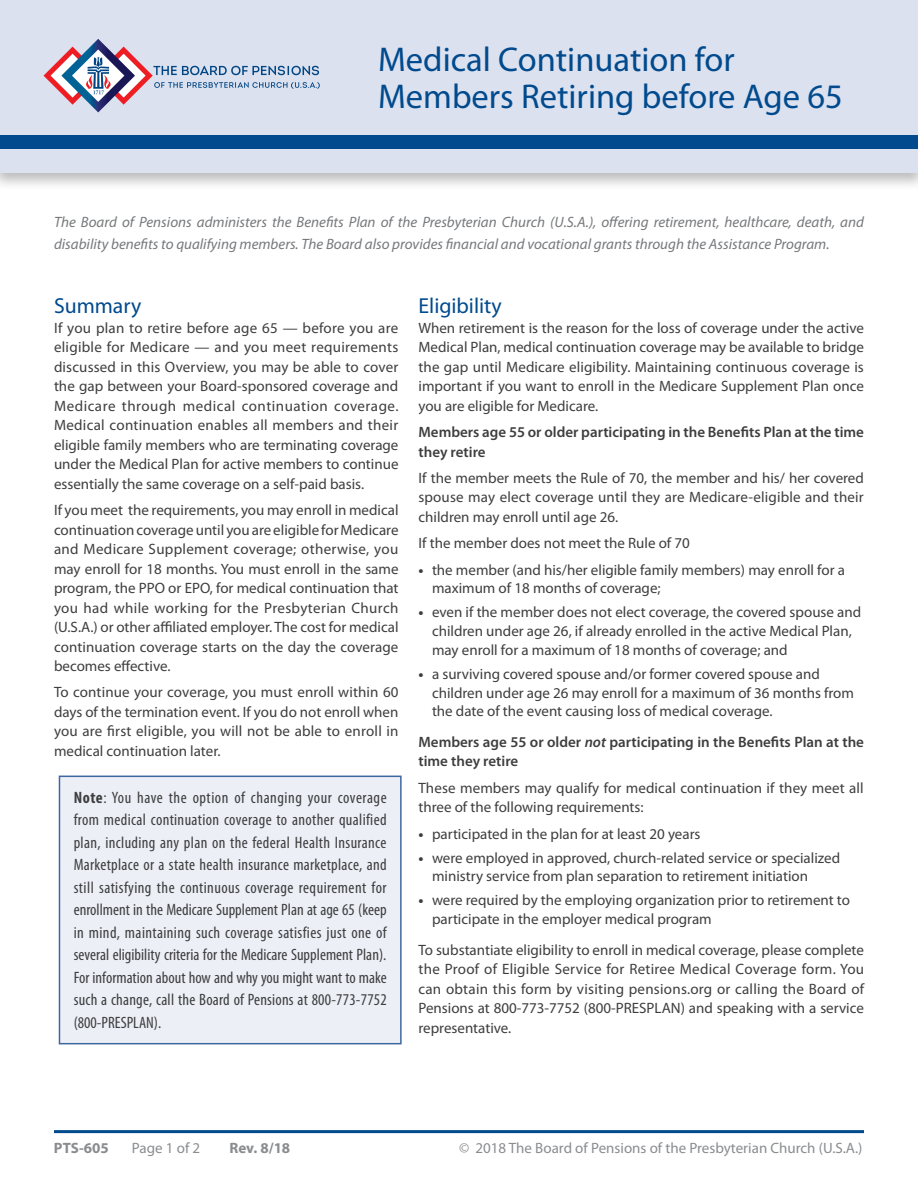
<style>
.page{position:relative;width:918px;height:1188px;background:#fff}
.page>*{position:absolute;margin:0;border:0;box-sizing:border-box;transform-origin:0 0}
.t1{font:34.5px/37.5px "Myriad Pro";color:#004a8d}
.t2{font:21.75px "Myriad Pro";color:#004a8d}
.t3{font:condensed 16.5px/22.5px "Myriad Pro";letter-spacing:.015em;color:#3e3e3f;text-align:justify}
.t4{font:15px/19.5px "Myriad Pro";color:#3e3e3f;text-align:justify}
.t5{font:italic 15px/21.8px "Myriad Pro";color:#76787b}
.t6{font:600 15px/19.5px "Myriad Pro";color:#3e3e3f}
.t7{font:15px "Myriad Pro";color:#8a8c8f}
.t8{font:700 15px "Myriad Pro";color:#8a8c8f}
.s1{font-weight:700}
.s2{font-style:italic}
</style>
<div class="page">
<div style="left:59px;top:776px;width:342px;height:268px;background:#eceff6"></div>
<div style="left:59px;top:776px;width:343px;height:268px;border:2px solid #3e67a1"></div>
<hr style="left:54px;top:1130px;width:810px;height:3px;background:#004a8d">
<div style="left:0;top:0;width:918px;height:191px;background:#231f20;opacity:.3"></div>
<div style="left:0;top:0;width:918px;height:172px;background:#dce1ef"></div>
<div style="left:0;top:135px;width:918px;height:14px;background:#004a8d"></div>
<svg style="left:44px;top:39px;width:276px;height:73px"></svg>
<h1 class="t1" style="left:378px;top:40px;width:466px">Medical Continuation for<br>Members Retiring before Age 65</h1>
<p class="t5" style="left:54px;top:211px;width:812px">The Board of Pensions administers the Benefits Plan of the Presbyterian Church (U.S.A.), offering retirement, healthcare, death, and disability benefits to qualifying members. The Board also provides financial and vocational grants through the Assistance Program.</p>
<h2 class="t2" style="left:54px;top:293px;width:89px">Summary</h2>
<p class="t4" style="left:54px;top:318px;width:346px">If you plan to retire before age 65 — before you are eligible for Medicare — and you meet requirements discussed in this Overview, you may be able to cover the gap between your Board-sponsored coverage and Medicare through medical continuation coverage.<br>Medical continuation enables all members and their eligible family members who are terminating coverage under the Medical Plan for active members to continue essentially the same coverage on a self-paid basis.</p>
<p class="t4" style="left:54px;top:500px;width:346px">If you meet the requirements, you may enroll in medical continuation coverage until you are eligible for Medicare and Medicare Supplement coverage; otherwise, you may enroll for 18 months. You must enroll in the same program, the PPO or EPO, for medical continuation that you had while working for the Presbyterian Church (U.S.A.) or other affiliated employer. The cost for medical continuation coverage starts on the day the coverage becomes effective.</p>
<p class="t4" style="left:54px;top:682px;width:346px">To continue your coverage, you must enroll within 60 days of the termination event. If you do not enroll when you are first eligible, you will not be able to enroll in medical continuation later.</p>
<p class="t3" style="left:74px;top:786px;width:315px"><span class="s1">Note</span>: You have the option of changing your coverage from medical continuation coverage to another qualified plan, including any plan on the federal Health Insurance Marketplace or a state health insurance marketplace, and still satisfying the continuous coverage requirement for enrollment in the Medicare Supplement Plan at age 65 (keep in mind, maintaining such coverage satisfies just one of several eligibility criteria for the Medicare Supplement Plan).<br>For information about how and why you might want to make such a change, call the Board of Pensions at 800-773-7752 (800-PRESPLAN).</p>
<h2 class="t2" style="left:418px;top:293px;width:85px">Eligibility</h2>
<p class="t4" style="left:418px;top:318px;width:447px">When retirement is the reason for the loss of coverage under the active Medical Plan, medical continuation coverage may be available to bridge the gap until Medicare eligibility. Maintaining continuous coverage is important if you want to enroll in the Medicare Supplement Plan once you are eligible for Medicare.</p>
<p class="t6" style="left:418px;top:422px;width:447px">Members age 55 or older participating in the Benefits Plan at the time they retire</p>
<p class="t4" style="left:418px;top:468px;width:447px">If the member meets the Rule of 70, the member and his/ her covered spouse may elect coverage until they are Medicare-eligible and their children may enroll until age 26.</p>
<p class="t4" style="left:418px;top:533px;width:273px">If the member does not meet the Rule of 70</p>
<p class="t4" style="left:432px;top:560px;width:415px;line-height:18.8px;text-indent:-14px"><span class="s1">•</span> the member (and his/her eligible family members) may enroll for a maximum of 18 months of coverage;</p>
<p class="t4" style="left:432px;top:603px;width:431px;line-height:18.8px;text-align:left;text-indent:-14px"><span class="s1">•</span> even if the member does not elect coverage, the covered spouse and children under age 26, if already enrolled in the active Medical Plan, may enroll for a maximum of 18 months of coverage; and</p>
<p class="t4" style="left:432px;top:664px;width:424px;line-height:18.8px;text-align:left;text-indent:-14px"><span class="s1">•</span> a surviving covered spouse and/or former covered spouse and children under age 26 may enroll for a maximum of 36 months from the date of the event causing loss of medical coverage.</p>
<p class="t6" style="left:418px;top:732px;width:447px">Members age 55 or older <span class="s2">not</span> participating in the Benefits Plan at the time they retire</p>
<p class="t4" style="left:418px;top:778px;width:447px">These members may qualify for medical continuation if they meet all three of the following requirements:</p>
<p class="t4" style="left:418px;top:824px;width:284px"><span class="s1">•</span> participated in the plan for at least 20 years</p>
<p class="t4" style="left:432px;top:848px;width:410px;line-height:18.8px;text-indent:-14px"><span class="s1">•</span> were employed in approved, church-related service or specialized ministry service from plan separation to retirement initiation</p>
<p class="t4" style="left:432px;top:891px;width:420px;line-height:18.8px;text-indent:-14px"><span class="s1">•</span> were required by the employing organization prior to retirement to participate in the employer medical program</p>
<p class="t4" style="left:418px;top:940px;width:447px">To substantiate eligibility to enroll in medical coverage, please complete the Proof of Eligible Service for Retiree Medical Coverage form. You can obtain this form by visiting pensions.org or calling the Board of Pensions at 800-773-7752 (800-PRESPLAN) and speaking with a service representative.</p>
<p class="t8" style="left:54px;top:1139px;width:56px">PTS-605</p>
<p class="t7" style="left:132px;top:1139px;width:70px">Page 1 of 2</p>
<p class="t8" style="left:229px;top:1139px;width:62px">Rev. 8/18</p>
<p class="t7" style="left:459px;top:1139px;width:405px">© 2018 The Board of Pensions of the Presbyterian Church (U.S.A.)</p>
</div>
